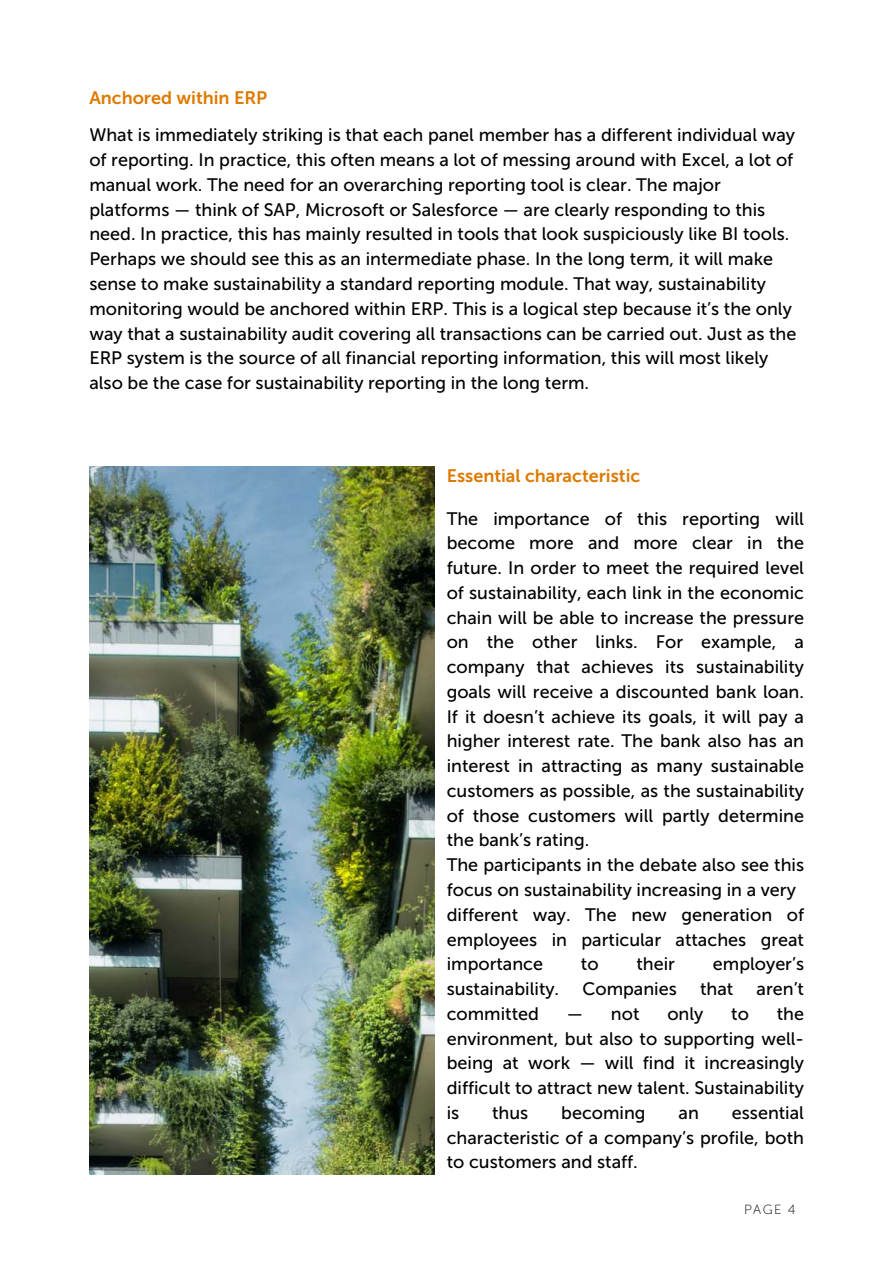
<style>
.page{position:relative;width:893px;height:1264px;background:#fff}
.page>*{position:absolute;margin:0;border:0;box-sizing:border-box;transform-origin:0 0}
.t1{font:18px/24.8px "Museo Sans 500";color:#000}
.t2{font:18px "Museo Sans 700";color:#df7a00}
.t3{font:13.2px "Museo Sans 100";color:#000}
</style>
<div class="page">
<img style="left:89px;top:466px;width:346px;height:708px">
<p class="t2" style="left:89px;top:88px;width:179px">Anchored within ERP</p>
<p class="t1" style="left:89px;top:123px;width:708px">What is immediately striking is that each panel member has a different individual way of reporting. In practice, this often means a lot of messing around with Excel, a lot of manual work. The need for an overarching reporting tool is clear. The major platforms — think of SAP, Microsoft or Salesforce — are clearly responding to this need. In practice, this has mainly resulted in tools that look suspiciously like BI tools.<br>Perhaps we should see this as an intermediate phase. In the long term, it will make sense to make sustainability a standard reporting module. That way, sustainability monitoring would be anchored within ERP. This is a logical step because it’s the only way that a sustainability audit covering all transactions can be carried out. Just as the ERP system is the source of all financial reporting information, this will most likely also be the case for sustainability reporting in the long term.</p>
<p class="t2" style="left:446px;top:465px;width:195px">Essential characteristic</p>
<p class="t1" style="left:446px;top:506px;width:359px">The importance of this reporting will become more and more clear in the future. In order to meet the required level of sustainability, each link in the economic chain will be able to increase the pressure on the other links. For example, a company that achieves its sustainability goals will receive a discounted bank loan.<br>If it doesn’t achieve its goals, it will pay a higher interest rate. The bank also has an interest in attracting as many sustainable customers as possible, as the sustainability of those customers will partly determine the bank’s rating.<br>The participants in the debate also see this focus on sustainability increasing in a very different way. The new generation of employees in particular attaches great importance</p>
<p class="t1" style="left:581px;top:951px;width:19px">to</p>
<p class="t1" style="left:636px;top:951px;width:40px">their</p>
<p class="t1" style="left:712px;top:951px;width:93px">employer’s</p>
<p class="t1" style="left:446px;top:976px;width:114px">sustainability.</p>
<p class="t1" style="left:582px;top:976px;width:96px">Companies</p>
<p class="t1" style="left:700px;top:976px;width:35px">that</p>
<p class="t1" style="left:756px;top:976px;width:49px">aren’t</p>
<p class="t1" style="left:446px;top:1001px;width:94px">committed</p>
<p class="t1" style="left:566px;top:1001px;width:74px">— not</p>
<p class="t1" style="left:667px;top:1001px;width:38px">only</p>
<p class="t1" style="left:731px;top:1001px;width:19px">to</p>
<p class="t1" style="left:446px;top:1001px;width:359px;text-align:justify;text-indent:330px">the environment, but also to supporting well&shy;being at work — will find it increasingly difficult to attract new talent. Sustainability is</p>
<p class="t1" style="left:446px;top:1100px;width:359px;text-align:justify;text-indent:285px">essential characteristic of a company’s profile, both to customers and staff.</p>
<p class="t1" style="left:492px;top:1100px;width:38px">thus</p>
<p class="t1" style="left:561px;top:1100px;width:86px">becoming</p>
<p class="t1" style="left:678px;top:1100px;width:22px">an</p>
<p class="t3" style="left:744px;top:1201px;width:53px">PAGE 4</p>
</div>
